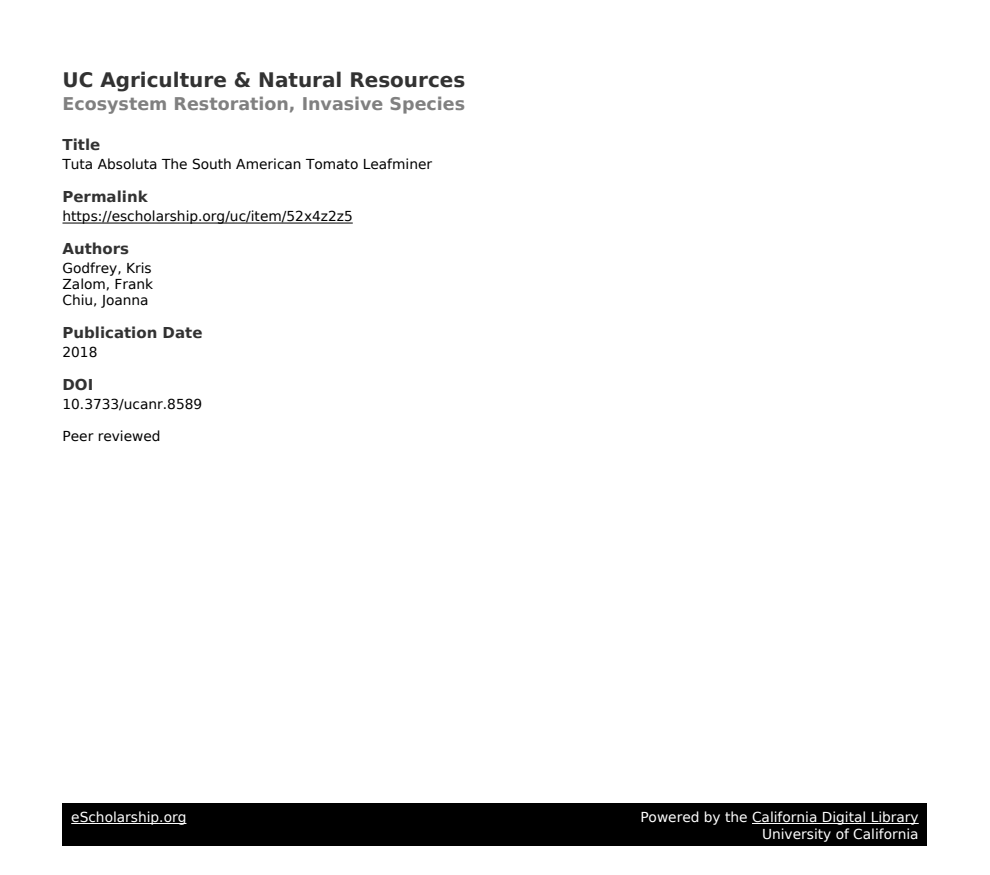
<style>
.page{position:relative;width:990px;height:875px;background:#fff}
.page>*{position:absolute;margin:0;border:0;box-sizing:border-box;transform-origin:0 0}
.t1{font:700 20px "DejaVu Sans";color:#323232}
.t2{font:700 17.5px "DejaVu Sans";color:#808080}
.t3{font:700 15px "DejaVu Sans";color:#323232}
.t4{font:13.75px/16px "DejaVu Sans";color:#000;text-align:justify}
.t5{font:13.75px/17.5px "DejaVu Sans";color:#fff;text-align:right}
</style>
<div class="page">
<hr style="left:62px;top:223px;width:291px;height:1px;background:#000">
<div style="left:62px;top:804px;width:866px;height:42px;background:#000"></div>
<hr style="left:71px;top:823px;width:115px;height:1px;background:#fff">
<hr style="left:752px;top:823px;width:167px;height:1px;background:#fff">
<h1 class="t1" style="left:62px;top:72px;width:404px">UC Agriculture &amp; Natural Resources</h1>
<p class="t2" style="left:62px;top:97px;width:404px">Ecosystem Restoration, Invasive Species</p>
<p class="t3" style="left:62px;top:139px;width:39px">Title</p>
<p class="t4" style="left:62px;top:158px;width:371px">Tuta Absoluta The South American Tomato Leafminer</p>
<p class="t3" style="left:62px;top:191px;width:87px">Permalink</p>
<p class="t4" style="left:62px;top:210px;width:292px">https://escholarship.org/uc/item/52x4z2z5</p>
<p class="t3" style="left:62px;top:243px;width:68px">Authors</p>
<p class="t4" style="left:62px;top:262px;width:92px">Godfrey, Kris Zalom, Frank Chiu, Joanna</p>
<p class="t3" style="left:62px;top:327px;width:142px">Publication Date</p>
<p class="t4" style="left:62px;top:346px;width:36px">2018</p>
<p class="t3" style="left:62px;top:379px;width:32px">DOI</p>
<p class="t4" style="left:62px;top:398px;width:141px">10.3733/ucanr.8589</p>
<p class="t4" style="left:62px;top:430px;width:100px">Peer reviewed</p>
<p class="t5" style="left:71px;top:809px;width:117px">eScholarship.org</p>
<p class="t5" style="left:640px;top:809px;width:280px">Powered by the California Digital Library<br>University of California</p>
</div>
